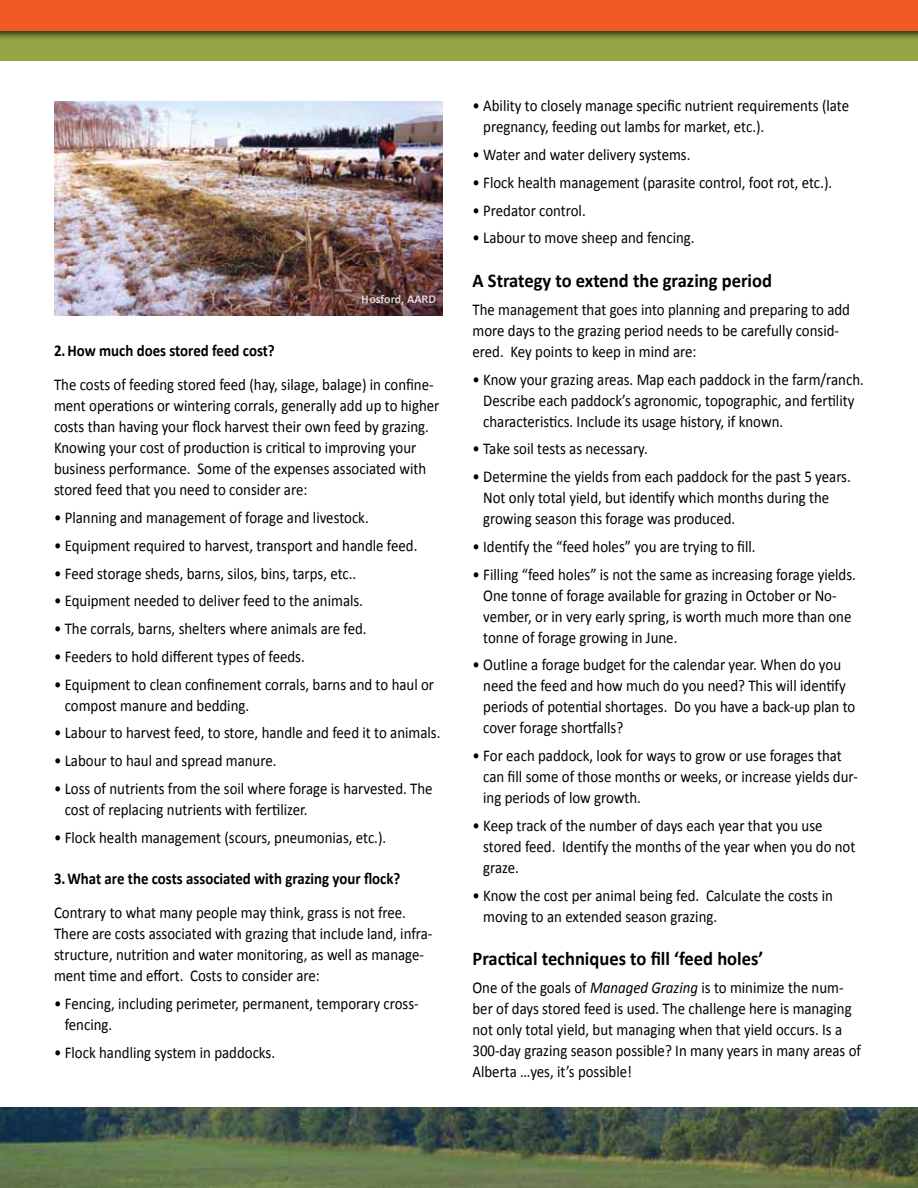
<style>
.page{position:relative;width:918px;height:1188px;background:#fff}
.page>*{position:absolute;margin:0;border:0;box-sizing:border-box;transform-origin:0 0}
.t1{font:700 19.5px "Calibri";color:#000;scale:.95 1}
.t2{font:16.5px/21px "Calibri";color:#000;scale:.9 1}
.t3{font:700 16.5px "Calibri";color:#000;scale:.9 1}
.t4{font:700 12px "Calibri";color:#fff}
.s1{font-style:italic}
</style>
<div class="page">
<div style="left:0;top:0;width:918px;height:60px;background:#94a545"></div>
<div style="left:0;top:0;width:918px;height:41px;background:#000;opacity:.75"></div>
<div style="left:0;top:0;width:918px;height:30px;background:#f15a22"></div>
<img style="left:0;top:1107px;width:918px;height:81px">
<img style="left:54px;top:101px;width:389px;height:215px">
<p class="t4" style="left:362px;top:291px;width:76px">Hosford, AARD</p>
<p class="t3" style="left:54px;top:340px;width:247px">2.How much does stored feed cost?</p>
<p class="t2" style="left:54px;top:374px;width:430px">The costs of feeding stored feed (hay, silage, balage) in confine&shy;ment operations or wintering corrals, generally add up to higher costs than having your flock harvest their own feed by grazing.<br>Knowing your cost of production is critical to improving your business performance. Some of the expenses associated with stored feed that you need to consider are:</p>
<p class="t2" style="left:54px;top:506px;width:351px">• Planning and management of forage and livestock.</p>
<p class="t2" style="left:54px;top:534px;width:405px">• Equipment required to harvest, transport and handle feed.</p>
<p class="t2" style="left:54px;top:562px;width:337px">• Feed storage sheds, barns, silos, bins, tarps, etc..</p>
<p class="t2" style="left:54px;top:590px;width:345px">• Equipment needed to deliver feed to the animals.</p>
<p class="t2" style="left:54px;top:617px;width:349px">• The corrals, barns, shelters where animals are fed.</p>
<p class="t2" style="left:54px;top:645px;width:280px">• Feeders to hold different types of feeds.</p>
<p class="t2" style="left:65px;top:673px;width:412px;text-indent:-11px">• Equipment to clean confinement corrals, barns and to haul or compost manure and bedding.</p>
<p class="t2" style="left:54px;top:722px;width:431px">• Labour to harvest feed, to store, handle and feed it to animals.</p>
<p class="t2" style="left:54px;top:749px;width:249px">• Labour to haul and spread manure.</p>
<p class="t2" style="left:65px;top:777px;width:410px;text-indent:-11px">• Loss of nutrients from the soil where forage is harvested. The cost of replacing nutrients with fertilizer.</p>
<p class="t2" style="left:54px;top:826px;width:371px">• Flock health management (scours, pneumonias, etc.).</p>
<p class="t3" style="left:54px;top:868px;width:386px">3. What are the costs associated with grazing your flock?</p>
<p class="t2" style="left:54px;top:902px;width:422px">Contrary to what many people may think, grass is not free.<br>There are costs associated with grazing that include land, infra&shy;structure, nutrition and water monitoring, as well as manage&shy;ment time and effort. Costs to consider are:</p>
<p class="t2" style="left:65px;top:992px;width:395px;text-indent:-11px">• Fencing, including perimeter, permanent, temporary cross&shy;fencing.</p>
<p class="t2" style="left:54px;top:1041px;width:247px">• Flock handling system in paddocks.</p>
<p class="t2" style="left:483px;top:95px;width:408px;text-indent:-11px">• Ability to closely manage specific nutrient requirements (late pregnancy, feeding out lambs for market, etc.).</p>
<p class="t2" style="left:473px;top:143px;width:244px">• Water and water delivery systems.</p>
<p class="t2" style="left:473px;top:171px;width:401px">• Flock health management (parasite control, foot rot, etc.).</p>
<p class="t2" style="left:473px;top:199px;width:127px">• Predator control.</p>
<p class="t2" style="left:473px;top:227px;width:248px">• Labour to move sheep and fencing.</p>
<p class="t1" style="left:472px;top:268px;width:317px">A Strategy to extend the grazing period</p>
<p class="t2" style="left:472px;top:298px;width:421px">The management that goes into planning and preparing to add more days to the grazing period needs to be carefully consid&shy;ered. Key points to keep in mind are:</p>
<p class="t2" style="left:483px;top:368px;width:424px;text-indent:-11px">• Know your grazing areas. Map each paddock in the farm/ranch.<br>Describe each paddock’s agronomic, topographic, and fertility characteristics. Include its usage history, if known.</p>
<p class="t2" style="left:472px;top:438px;width:196px">• Take soil tests as necessary.</p>
<p class="t2" style="left:483px;top:465px;width:410px;text-indent:-11px">• Determine the yields from each paddock for the past 5 years.<br>Not only total yield, but identify which months during the growing season this forage was produced.</p>
<p class="t2" style="left:472px;top:535px;width:316px">• Identify the “feed holes” you are trying to fill.</p>
<p class="t2" style="left:483px;top:563px;width:416px;text-indent:-11px">• Filling “feed holes” is not the same as increasing forage yields.<br>One tonne of forage available for grazing in October or No&shy;vember, or in very early spring, is worth much more than one tonne of forage growing in June.</p>
<p class="t2" style="left:483px;top:654px;width:415px;text-indent:-11px">• Outline a forage budget for the calendar year. When do you need the feed and how much do you need? This will identify periods of potential shortages. Do you have a back-up plan to cover forage shortfalls?</p>
<p class="t2" style="left:483px;top:744px;width:418px;text-indent:-11px">• For each paddock, look for ways to grow or use forages that can fill some of those months or weeks, or increase yields dur&shy;ing periods of low growth.</p>
<p class="t2" style="left:483px;top:814px;width:415px;text-indent:-11px">• Keep track of the number of days each year that you use stored feed. Identify the months of the year when you do not graze.</p>
<p class="t2" style="left:483px;top:884px;width:390px;text-indent:-11px">• Know the cost per animal being fed. Calculate the costs in moving to an extended season grazing.</p>
<p class="t1" style="left:472px;top:947px;width:308px">Practical techniques to fill ‘feed holes’</p>
<p class="t2" style="left:472px;top:976px;width:433px">One of the goals of <span class="s1">Managed Grazing</span> is to minimize the num&shy;ber of days stored feed is used. The challenge here is managing not only total yield, but managing when that yield occurs. Is a 300-day grazing season possible? In many years in many areas of Alberta …yes, it’s possible!</p>
</div>
